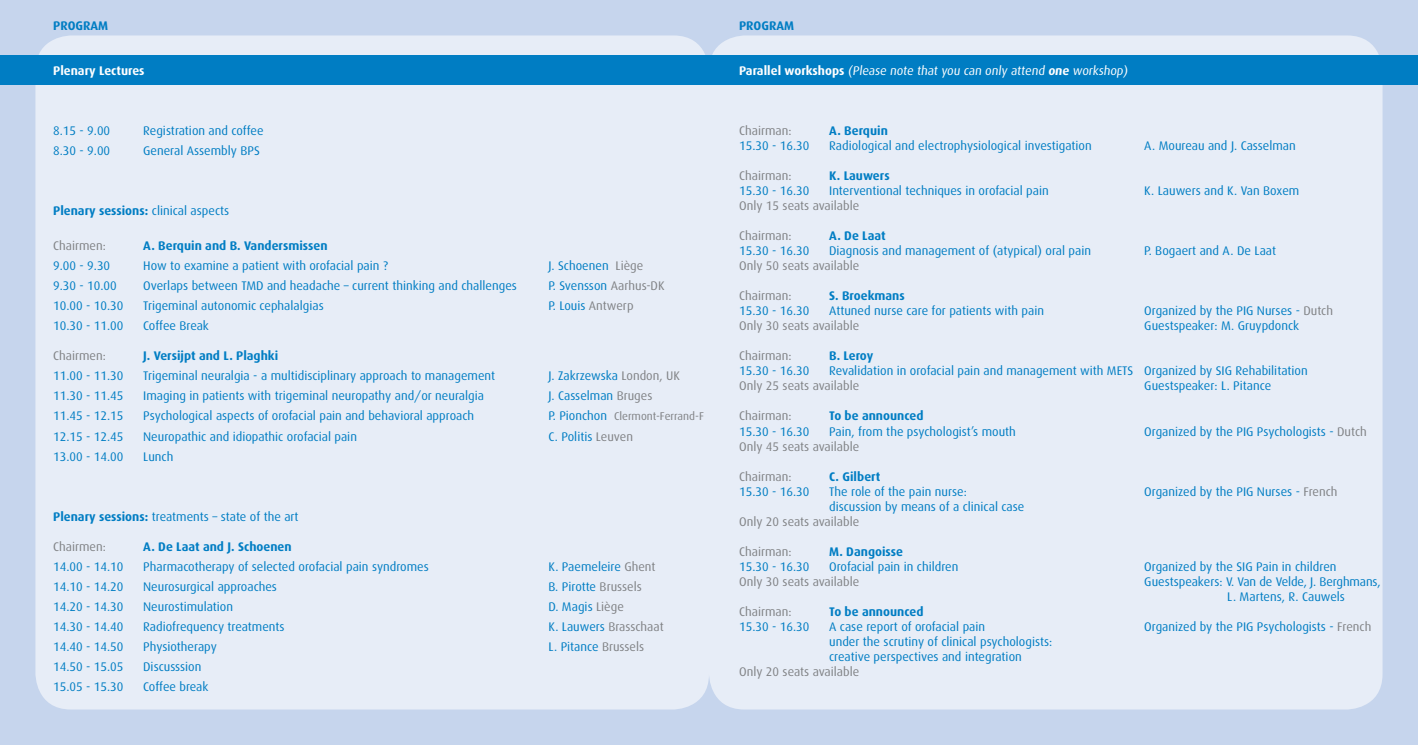
<style>
.page{position:relative;width:1418px;height:745px;background:#fff}
.page>*{position:absolute;margin:0;border:0;box-sizing:border-box;transform-origin:0 0}
.t1{font:12.5px "Dax";color:#007dc3}
.t2{font:12.5px "Dax";color:#808285}
.t3{font:700 12.5px "Dax";color:#007dc3}
.t4{font:12.5px "Dax";color:#fff}
.t5{font:700 12.5px "Dax";color:#fff}
.t6{font:11.25px "Dax";color:#808285}
.s1{font-weight:400}
.s2{color:#808285}
.s3{font-size:12.5px;color:#007dc3}
.s4{font-weight:700}
.s5{color:#007dc3}
</style>
<div class="page">
<div style="left:0;top:0;width:1417px;height:744px;background:#c6d5ed"></div>
<div style="left:35px;top:35px;width:674px;height:674px;background:#e7edf7;border-radius:35px"></div>
<div style="left:709px;top:35px;width:673px;height:674px;background:#e7edf7;border-radius:35px"></div>
<div style="left:0;top:56px;width:1417px;height:29px;background:#007dc3"></div>
<p class="t3" style="left:53px;top:19px;width:56px">PROGRAM</p>
<p class="t5" style="left:53px;top:64px;width:93px">Plenary Lectures</p>
<p class="t1" style="left:53px;top:124px;width:59px">8.15 - 9.00</p>
<p class="t1" style="left:143px;top:124px;width:122px">Registration and coffee</p>
<p class="t1" style="left:53px;top:144px;width:59px">8.30 - 9.00</p>
<p class="t1" style="left:143px;top:144px;width:118px">General Assembly BPS</p>
<p class="t3" style="left:53px;top:204px;width:177px">Plenary sessions: <span class="s1">clinical aspects</span></p>
<p class="t2" style="left:53px;top:239px;width:54px">Chairmen:</p>
<p class="t3" style="left:143px;top:239px;width:186px">A. Berquin and B. Vandersmissen</p>
<p class="t1" style="left:53px;top:259px;width:59px">9.00 - 9.30</p>
<p class="t1" style="left:143px;top:259px;width:246px">How to examine a patient with orofacial pain ?</p>
<p class="t1" style="left:548px;top:259px;width:96px">J. Schoenen <span class="s2">Liège</span></p>
<p class="t1" style="left:53px;top:279px;width:65px">9.30 - 10.00</p>
<p class="t1" style="left:143px;top:279px;width:375px">Overlaps between TMD and headache – current thinking and challenges</p>
<p class="t1" style="left:548px;top:279px;width:118px">P. Svensson <span class="s2">Aarhus-DK</span></p>
<p class="t1" style="left:53px;top:299px;width:72px">10.00 - 10.30</p>
<p class="t1" style="left:143px;top:299px;width:182px">Trigeminal autonomic cephalalgias</p>
<p class="t1" style="left:548px;top:299px;width:87px">P. Louis <span class="s2">Antwerp</span></p>
<p class="t1" style="left:53px;top:319px;width:72px">10.30 - 11.00</p>
<p class="t1" style="left:143px;top:319px;width:67px">Coffee Break</p>
<p class="t2" style="left:53px;top:349px;width:54px">Chairmen:</p>
<p class="t3" style="left:143px;top:349px;width:136px">J. Versijpt and L. Plaghki</p>
<p class="t1" style="left:53px;top:369px;width:72px">11.00 - 11.30</p>
<p class="t1" style="left:143px;top:369px;width:353px">Trigeminal neuralgia - a multidisciplinary approach to management</p>
<p class="t1" style="left:548px;top:369px;width:133px">J. Zakrzewska <span class="s2">London, UK</span></p>
<p class="t1" style="left:53px;top:389px;width:72px">11.30 - 11.45</p>
<p class="t1" style="left:143px;top:389px;width:342px">Imaging in patients with trigeminal neuropathy and/or neuralgia</p>
<p class="t1" style="left:548px;top:389px;width:105px">J. Casselman <span class="s2">Bruges</span></p>
<p class="t1" style="left:53px;top:409px;width:72px">11.45 - 12.15</p>
<p class="t1" style="left:143px;top:409px;width:332px">Psychological aspects of orofacial pain and behavioral approach</p>
<p class="t6" style="left:548px;top:410px;width:157px"><span class="s3">P. Pionchon</span> Clermont-Ferrand-F</p>
<p class="t1" style="left:53px;top:429px;width:72px">12.15 - 12.45</p>
<p class="t1" style="left:143px;top:429px;width:215px">Neuropathic and idiopathic orofacial pain</p>
<p class="t1" style="left:548px;top:429px;width:86px">C. Politis <span class="s2">Leuven</span></p>
<p class="t1" style="left:53px;top:449px;width:72px">13.00 - 14.00</p>
<p class="t1" style="left:143px;top:449px;width:32px">Lunch</p>
<p class="t1" style="left:53px;top:509px;width:247px"><span class="s4">Plenary sessions:</span> treatments – state of the art</p>
<p class="t2" style="left:53px;top:539px;width:54px">Chairmen:</p>
<p class="t3" style="left:143px;top:539px;width:150px">A. De Laat and J. Schoenen</p>
<p class="t1" style="left:53px;top:559px;width:72px">14.00 - 14.10</p>
<p class="t1" style="left:143px;top:559px;width:287px">Pharmacotherapy of selected orofacial pain syndromes</p>
<p class="t1" style="left:548px;top:559px;width:109px">K. Paemeleire <span class="s2">Ghent</span></p>
<p class="t1" style="left:53px;top:579px;width:72px">14.10 - 14.20</p>
<p class="t1" style="left:143px;top:579px;width:135px">Neurosurgical approaches</p>
<p class="t1" style="left:548px;top:579px;width:95px">B. Pirotte <span class="s2">Brussels</span></p>
<p class="t1" style="left:53px;top:599px;width:72px">14.20 - 14.30</p>
<p class="t1" style="left:143px;top:599px;width:91px">Neurostimulation</p>
<p class="t1" style="left:548px;top:599px;width:77px">D. Magis <span class="s2">Liège</span></p>
<p class="t1" style="left:53px;top:619px;width:72px">14.30 - 14.40</p>
<p class="t1" style="left:143px;top:619px;width:143px">Radiofrequency treatments</p>
<p class="t2" style="left:548px;top:619px;width:117px"><span class="s5">K. Lauwers</span> Brasschaat</p>
<p class="t1" style="left:53px;top:639px;width:72px">14.40 - 14.50</p>
<p class="t1" style="left:143px;top:639px;width:75px">Physiotherapy</p>
<p class="t1" style="left:548px;top:639px;width:97px">L. Pitance <span class="s2">Brussels</span></p>
<p class="t1" style="left:53px;top:659px;width:72px">14.50 - 15.05</p>
<p class="t1" style="left:143px;top:659px;width:60px">Discusssion</p>
<p class="t1" style="left:53px;top:679px;width:72px">15.05 - 15.30</p>
<p class="t1" style="left:143px;top:679px;width:67px">Coffee break</p>
<p class="t3" style="left:739px;top:19px;width:56px">PROGRAM</p>
<p class="t4" style="left:739px;top:64px;width:392px"><span class="s4">Parallel workshops</span> (Please note that you can only attend <span class="s4">one</span> workshop)</p>
<p class="t2" style="left:739px;top:124px;width:54px">Chairman:</p>
<p class="t3" style="left:829px;top:124px;width:60px">A. Berquin</p>
<p class="t1" style="left:739px;top:139px;width:72px">15.30 - 16.30</p>
<p class="t1" style="left:829px;top:139px;width:264px">Radiological and electrophysiological investigation</p>
<p class="t1" style="left:1144px;top:139px;width:153px">A. Moureau and J. Casselman</p>
<p class="t2" style="left:739px;top:169px;width:54px">Chairman:</p>
<p class="t3" style="left:829px;top:169px;width:62px">K. Lauwers</p>
<p class="t1" style="left:739px;top:184px;width:72px">15.30 - 16.30</p>
<p class="t1" style="left:829px;top:184px;width:221px">Interventional techniques in orofacial pain</p>
<p class="t1" style="left:1144px;top:184px;width:156px">K. Lauwers and K. Van Boxem</p>
<p class="t2" style="left:739px;top:199px;width:122px">Only 15 seats available</p>
<p class="t2" style="left:739px;top:229px;width:54px">Chairman:</p>
<p class="t3" style="left:829px;top:229px;width:58px">A. De Laat</p>
<p class="t1" style="left:739px;top:244px;width:72px">15.30 - 16.30</p>
<p class="t1" style="left:829px;top:244px;width:263px">Diagnosis and management of (atypical) oral pain</p>
<p class="t1" style="left:1144px;top:244px;width:133px">P. Bogaert and A. De Laat</p>
<p class="t2" style="left:739px;top:259px;width:122px">Only 50 seats available</p>
<p class="t2" style="left:739px;top:289px;width:54px">Chairman:</p>
<p class="t3" style="left:829px;top:289px;width:77px">S. Broekmans</p>
<p class="t1" style="left:739px;top:304px;width:72px">15.30 - 16.30</p>
<p class="t1" style="left:829px;top:304px;width:216px">Attuned nurse care for patients with pain</p>
<p class="t1" style="left:1144px;top:304px;width:190px">Organized by the PIG Nurses - <span class="s2">Dutch</span></p>
<p class="t2" style="left:739px;top:319px;width:122px">Only 30 seats available</p>
<p class="t1" style="left:1144px;top:319px;width:156px">Guestspeaker: M. Gruypdonck</p>
<p class="t2" style="left:739px;top:349px;width:54px">Chairman:</p>
<p class="t3" style="left:829px;top:349px;width:46px">B. Leroy</p>
<p class="t1" style="left:739px;top:364px;width:72px">15.30 - 16.30</p>
<p class="t1" style="left:829px;top:364px;width:480px">Revalidation in orofacial pain and management with METS Organized by SIG Rehabilitation</p>
<p class="t2" style="left:739px;top:379px;width:122px">Only 25 seats available</p>
<p class="t1" style="left:1144px;top:379px;width:128px">Guestspeaker: L. Pitance</p>
<p class="t2" style="left:739px;top:409px;width:54px">Chairman:</p>
<p class="t3" style="left:829px;top:409px;width:96px">To be announced</p>
<p class="t1" style="left:739px;top:424px;width:72px">15.30 - 16.30</p>
<p class="t1" style="left:829px;top:424px;width:188px">Pain, from the psychologist’s mouth</p>
<p class="t1" style="left:1144px;top:424px;width:224px">Organized by the PIG Psychologists - <span class="s2">Dutch</span></p>
<p class="t2" style="left:739px;top:439px;width:122px">Only 45 seats available</p>
<p class="t2" style="left:739px;top:469px;width:54px">Chairman:</p>
<p class="t3" style="left:829px;top:469px;width:53px">C. Gilbert</p>
<p class="t1" style="left:739px;top:484px;width:72px">15.30 - 16.30</p>
<p class="t1" style="left:829px;top:484px;width:139px">The role of the pain nurse:</p>
<p class="t1" style="left:1144px;top:484px;width:195px">Organized by the PIG Nurses - <span class="s2">French</span></p>
<p class="t1" style="left:829px;top:499px;width:197px">discussion by means of a clinical case</p>
<p class="t2" style="left:739px;top:514px;width:122px">Only 20 seats available</p>
<p class="t2" style="left:739px;top:544px;width:54px">Chairman:</p>
<p class="t3" style="left:829px;top:544px;width:75px">M. Dangoisse</p>
<p class="t1" style="left:739px;top:559px;width:72px">15.30 - 16.30</p>
<p class="t1" style="left:829px;top:559px;width:131px">Orofacial pain in children</p>
<p class="t1" style="left:1144px;top:559px;width:194px">Organized by the SIG Pain in children</p>
<p class="t2" style="left:739px;top:574px;width:122px">Only 30 seats available</p>
<p class="t1" style="left:1144px;top:574px;width:238px">Guestspeakers: V. Van de Velde, J. Berghmans,</p>
<p class="t1" style="left:1227px;top:589px;width:119px">L. Martens, R. Cauwels</p>
<p class="t2" style="left:739px;top:604px;width:54px">Chairman:</p>
<p class="t3" style="left:829px;top:604px;width:96px">To be announced</p>
<p class="t1" style="left:739px;top:619px;width:72px">15.30 - 16.30</p>
<p class="t1" style="left:829px;top:619px;width:157px">A case report of orofacial pain</p>
<p class="t1" style="left:1144px;top:619px;width:228px">Organized by the PIG Psychologists - <span class="s2">French</span></p>
<p class="t1" style="left:829px;top:634px;width:224px">under the scrutiny of clinical psychologists:</p>
<p class="t1" style="left:829px;top:649px;width:194px">creative perspectives and integration</p>
<p class="t2" style="left:739px;top:664px;width:122px">Only 20 seats available</p>
</div>
